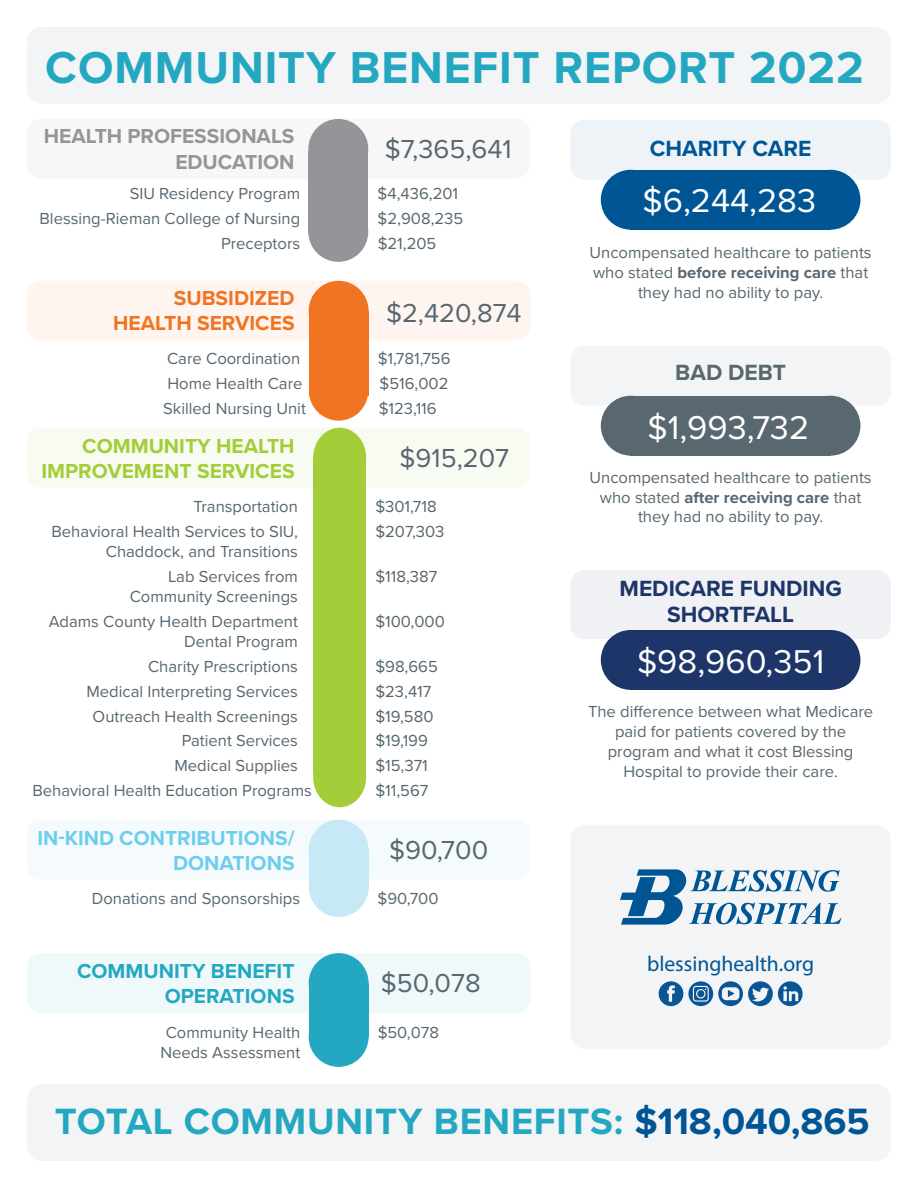
<style>
.page{position:relative;width:918px;height:1188px;background:#fff}
.page>*{position:absolute;margin:0;border:0;box-sizing:border-box;transform-origin:0 0}
.t1{font:700 46.35px "Proxima Nova";letter-spacing:.02em;color:#24a8c1}
.t2{font:700 37.95px "Proxima Nova";letter-spacing:.02em;color:#24a8c1}
.t3{font:34.2px "Proxima Nova";color:#fff}
.t4{font:27px "Proxima Nova";color:#586770}
.t5{font:700 22.8px/25px "Proxima Nova";color:#1e3569;text-align:center}
.t6{font:700 22.8px "Proxima Nova";color:#005595}
.t7{font:700 22.8px "Proxima Nova";color:#586770}
.t8{font:21.6px "Myriad Pro";color:#005595}
.t9{font:700 21px/25px "Proxima Nova";color:#a3cd39;text-align:right}
.t10{font:700 21px/25px "Proxima Nova";color:#6dceee;text-align:right}
.t11{font:700 21px/25px "Proxima Nova";color:#939598;text-align:right}
.t12{font:700 21px/25px "Proxima Nova";color:#24a8c1;text-align:right}
.t13{font:700 21px/25px "Proxima Nova";color:#f07422;text-align:right}
.t14{font:16.65px/20px "Proxima Nova";color:#586770;text-align:center}
.s1{font-weight:700}
.s2{color:#005595}
</style>
<div class="page">
<div style="left:27px;top:27px;width:864px;height:77px;background:#f3f4f5;border-radius:15px"></div>
<div style="left:27px;top:1084px;width:864px;height:77px;background:#f3f4f5;border-radius:15px"></div>
<div style="left:27px;top:118px;width:503px;height:60px;background:#f7f7f8;border-radius:14px"></div>
<div style="left:308px;top:119px;width:60px;height:60px;background:#939598;border-radius:50%"></div>
<div style="left:308px;top:202px;width:60px;height:60px;background:#939598;border-radius:50%"></div>
<div style="left:308px;top:151px;width:60px;height:82px;background:#939598"></div>
<div style="left:27px;top:281px;width:503px;height:60px;background:#fef5f0;border-radius:14px"></div>
<div style="left:309px;top:281px;width:60px;height:60px;background:#f07422;border-radius:50%"></div>
<div style="left:309px;top:361px;width:59px;height:60px;background:#f07422;border-radius:50%"></div>
<div style="left:309px;top:311px;width:60px;height:84px;background:#f07422"></div>
<div style="left:27px;top:428px;width:503px;height:60px;background:#f8fbf1;border-radius:14px"></div>
<div style="left:313px;top:428px;width:53px;height:60px;background:#a3cd39;border-radius:50%"></div>
<div style="left:313px;top:747px;width:53px;height:60px;background:#a3cd39;border-radius:50%"></div>
<div style="left:313px;top:457px;width:53px;height:316px;background:#a3cd39"></div>
<div style="left:27px;top:820px;width:503px;height:60px;background:#f5fbfd;border-radius:14px"></div>
<div style="left:309px;top:820px;width:60px;height:60px;background:#c7e9f6;border-radius:50%"></div>
<div style="left:309px;top:857px;width:60px;height:60px;background:#c7e9f6;border-radius:50%"></div>
<div style="left:309px;top:850px;width:60px;height:38px;background:#c7e9f6"></div>
<div style="left:27px;top:953px;width:503px;height:60px;background:#f0f9fa;border-radius:14px"></div>
<div style="left:309px;top:953px;width:60px;height:60px;background:#24a8c1;border-radius:50%"></div>
<div style="left:309px;top:1007px;width:60px;height:60px;background:#24a8c1;border-radius:50%"></div>
<div style="left:309px;top:983px;width:60px;height:54px;background:#24a8c1"></div>
<div style="left:570px;top:120px;width:321px;height:60px;background:#eef3f7;border-radius:14px"></div>
<div style="left:601px;top:170px;width:60px;height:60px;background:#005595;border-radius:50%"></div>
<div style="left:801px;top:170px;width:59px;height:60px;background:#005595;border-radius:50%"></div>
<div style="left:631px;top:170px;width:200px;height:60px;background:#005595"></div>
<div style="left:570px;top:570px;width:321px;height:69px;background:#f0f1f5;border-radius:14px"></div>
<div style="left:601px;top:630px;width:60px;height:60px;background:#1e3569;border-radius:50%"></div>
<div style="left:801px;top:630px;width:59px;height:60px;background:#1e3569;border-radius:50%"></div>
<div style="left:631px;top:630px;width:200px;height:60px;background:#1e3569"></div>
<div style="left:570px;top:346px;width:321px;height:60px;background:#f3f4f5;border-radius:14px"></div>
<div style="left:601px;top:396px;width:60px;height:60px;background:#586770;border-radius:50%"></div>
<div style="left:801px;top:396px;width:59px;height:60px;background:#586770;border-radius:50%"></div>
<div style="left:631px;top:396px;width:200px;height:60px;background:#586770"></div>
<div style="left:570px;top:825px;width:321px;height:224px;background:#f3f4f5;border-radius:15px"></div>
<svg style="left:620px;top:869px;width:221px;height:56px"></svg>
<svg style="left:659px;top:981px;width:144px;height:25px"></svg>
<p class="t1" style="left:45px;top:33px;width:820px">COMMUNITY BENEFIT REPORT 2022</p>
<p class="t11" style="left:44px;top:123px;width:252px">HEALTH PROFESSIONALS<br>EDUCATION</p>
<p class="t4" style="left:385px;top:129px;width:128px">$7,365,641</p>
<p class="t14" style="left:130px;top:183px;width:172px">SIU Residency Program</p>
<p class="t14" style="left:378px;top:183px;width:82px">$4,436,201</p>
<p class="t14" style="left:39px;top:208px;width:262px">Blessing-Rieman College of Nursing</p>
<p class="t14" style="left:378px;top:208px;width:87px">$2,908,235</p>
<p class="t14" style="left:221px;top:233px;width:81px">Preceptors</p>
<p class="t14" style="left:378px;top:233px;width:60px">$21,205</p>
<p class="t13" style="left:113px;top:285px;width:183px">SUBSIDIZED<br>HEALTH SERVICES</p>
<p class="t4" style="left:386px;top:292px;width:137px">$2,420,874</p>
<p class="t14" style="left:167px;top:348px;width:135px">Care Coordination</p>
<p class="t14" style="left:378px;top:348px;width:74px">$1,781,756</p>
<p class="t14" style="left:167px;top:372px;width:137px">Home Health Care</p>
<p class="t14" style="left:380px;top:372px;width:70px">$516,002</p>
<p class="t14" style="left:163px;top:397px;width:144px">Skilled Nursing Unit</p>
<p class="t14" style="left:379px;top:397px;width:60px">$123,116</p>
<p class="t9" style="left:41px;top:433px;width:255px">COMMUNITY HEALTH<br>IMPROVEMENT SERVICES</p>
<p class="t4" style="left:400px;top:438px;width:111px">$915,207</p>
<p class="t14" style="left:193px;top:496px;width:106px">Transportation</p>
<p class="t14" style="left:375px;top:496px;width:63px">$301,718</p>
<p class="t14" style="left:51px;top:521px;width:248px">Behavioral Health Services to SIU,</p>
<p class="t14" style="left:375px;top:521px;width:71px">$207,303</p>
<p class="t14" style="left:106px;top:541px;width:194px">Chaddock, and Transitions</p>
<p class="t14" style="left:168px;top:566px;width:131px">Lab Services from</p>
<p class="t14" style="left:375px;top:566px;width:63px">$118,387</p>
<p class="t14" style="left:130px;top:586px;width:170px">Community Screenings</p>
<p class="t14" style="left:49px;top:611px;width:251px">Adams County Health Department</p>
<p class="t14" style="left:375px;top:611px;width:71px">$100,000</p>
<p class="t14" style="left:184px;top:631px;width:115px">Dental Program</p>
<p class="t14" style="left:148px;top:656px;width:151px">Charity Prescriptions</p>
<p class="t14" style="left:375px;top:656px;width:64px">$98,665</p>
<p class="t14" style="left:87px;top:680px;width:213px">Medical Interpreting Services</p>
<p class="t14" style="left:375px;top:680px;width:58px">$23,417</p>
<p class="t14" style="left:93px;top:705px;width:207px">Outreach Health Screenings</p>
<p class="t14" style="left:375px;top:705px;width:60px">$19,580</p>
<p class="t14" style="left:182px;top:730px;width:118px">Patient Services</p>
<p class="t14" style="left:375px;top:730px;width:54px">$19,199</p>
<p class="t14" style="left:174px;top:755px;width:125px">Medical Supplies</p>
<p class="t14" style="left:375px;top:755px;width:54px">$15,371</p>
<p class="t14" style="left:32px;top:780px;width:281px">Behavioral Health Education Programs</p>
<p class="t14" style="left:375px;top:780px;width:55px">$11,567</p>
<p class="t10" style="left:37px;top:825px;width:259px">IN-KIND CONTRIBUTIONS/<br>DONATIONS</p>
<p class="t4" style="left:389px;top:830px;width:101px">$90,700</p>
<p class="t14" style="left:92px;top:887px;width:210px">Donations and Sponsorships</p>
<p class="t14" style="left:378px;top:887px;width:62px">$90,700</p>
<p class="t12" style="left:77px;top:958px;width:219px">COMMUNITY BENEFIT<br>OPERATIONS</p>
<p class="t4" style="left:381px;top:963px;width:101px">$50,078</p>
<p class="t14" style="left:166px;top:1022px;width:136px">Community Health</p>
<p class="t14" style="left:378px;top:1022px;width:63px">$50,078</p>
<p class="t14" style="left:160px;top:1042px;width:141px">Needs Assessment</p>
<p class="t6" style="left:650px;top:131px;width:163px">CHARITY CARE</p>
<p class="t3" style="left:643px;top:175px;width:175px">$6,244,283</p>
<p class="t14" style="left:590px;top:242px;width:284px">Uncompensated healthcare to patients who stated <span class="s1">before receiving care</span> that they had no ability to pay.</p>
<p class="t7" style="left:675px;top:356px;width:112px">BAD DEBT</p>
<p class="t3" style="left:647px;top:402px;width:163px">$1,993,732</p>
<p class="t14" style="left:590px;top:466px;width:284px">Uncompensated healthcare to patients who stated <span class="s1">after receiving care</span> that they had no ability to pay.</p>
<p class="t5" style="left:620px;top:576px;width:224px">MEDICARE FUNDING<br>SHORTFALL</p>
<p class="t3" style="left:637px;top:637px;width:189px">$98,960,351</p>
<p class="t14" style="left:588px;top:701px;width:287px">The difference between what Medicare paid for patients covered by the program and what it cost Blessing Hospital to provide their care.</p>
<p class="t8" style="left:647px;top:950px;width:169px">blessinghealth.org</p>
<p class="t2" style="left:55px;top:1093px;width:816px">TOTAL COMMUNITY BENEFITS: <span class="s2">$118,040,865</span></p>
</div>
